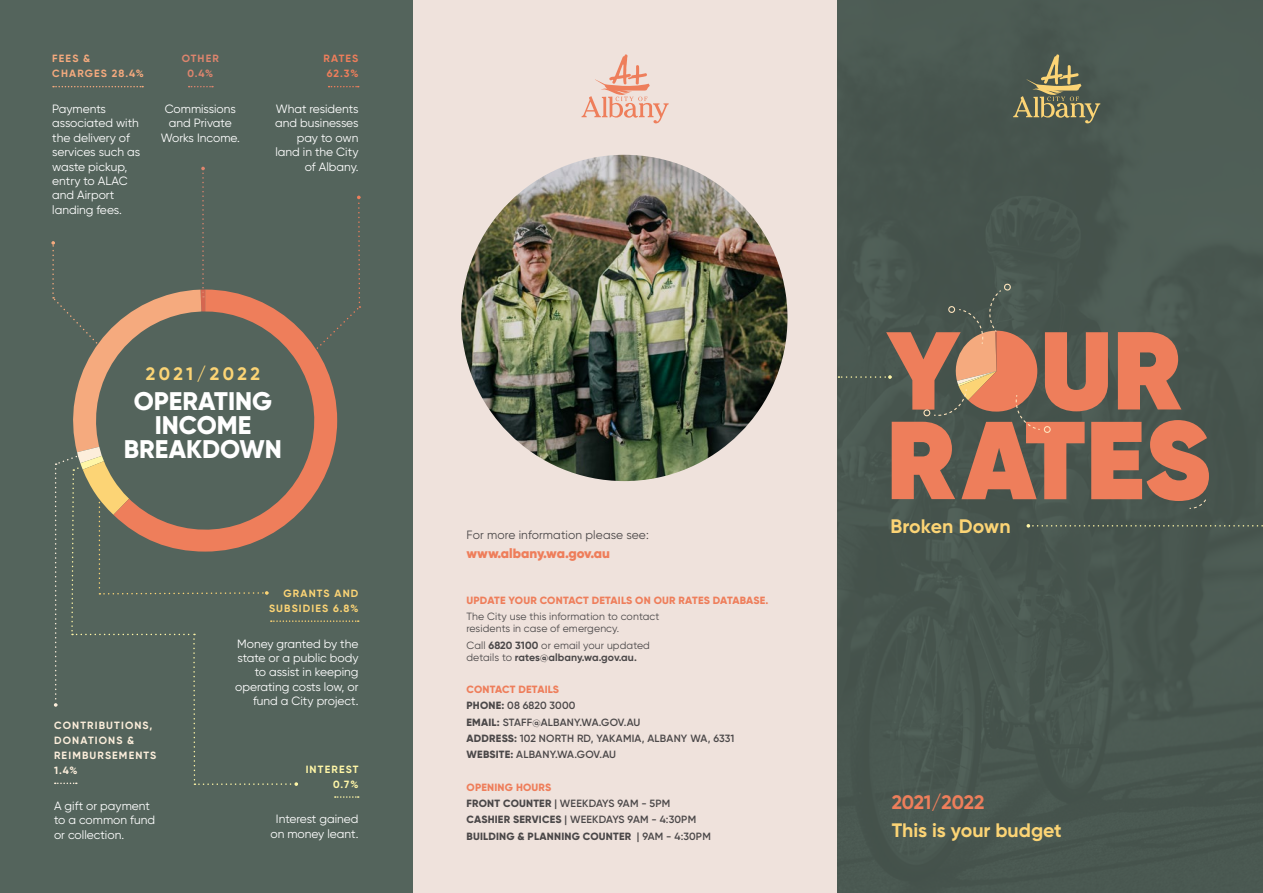
<style>
.page{position:relative;width:1263px;height:893px;background:#fff}
.page>*{position:absolute;margin:0;border:0;box-sizing:border-box;transform-origin:0 0}
.t1{font:800 25.5px/24px "Gilroy";color:#fff;text-align:center}
.t2{font:700 19.5px "Gilroy";color:#fcd475}
.t3{font:700 19.5px "Gilroy";letter-spacing:-.01em;color:#ee7e5b}
.t4{font:700 18px "Gilroy";letter-spacing:.185em;color:#fcd475}
.t5{font:900 13.5px "Gilroy";color:#ee7e5b}
.t6{font:12px/14.4px "Gilroy";color:#fff;text-align:right}
.t7{font:12px "Gilroy";letter-spacing:.01em;color:#4b4849}
.t8{font:10.5px/12px "Gilroy";letter-spacing:.01em;color:#4b4849}
.t9{font:600 10.5px/16.2px "Gilroy";letter-spacing:.02em;color:#4b4849}
.t10{font:800 10.5px/16.2px "Gilroy";letter-spacing:.02em;color:#4b4849}
.t11{font:800 10.5px "Gilroy";letter-spacing:.015em;color:#ee7e5b}
.t12{font:700 10.5px/15px "Gilroy";letter-spacing:.11em;color:#fceedb}
.t13{font:700 10.5px/15px "Gilroy";letter-spacing:.11em;color:#fcd475;text-align:right}
.t14{font:700 10.5px/15px "Gilroy";letter-spacing:.11em;color:#f5aa7e}
.t15{font:700 10.5px/15px "Gilroy";letter-spacing:.11em;color:#fff6a7;text-align:right}
.t16{font:700 10.5px/15px "Gilroy";letter-spacing:.11em;color:#ee7e5b;text-align:center}
.t17{font:700 10.5px/15px "Gilroy";letter-spacing:.11em;color:#de856e;text-align:center}
.s1{font-weight:700}
.s2{font-weight:800;color:#ee7e5b}
.s3{font-weight:800}
.s4{color:#ee7e5b}
.s5{font-weight:600}
</style>
<div class="page">
<div style="left:412px;top:0;width:426px;height:893px;background:#efe2dc"></div>
<div style="left:0;top:0;width:412px;height:893px;background:#54645c"></div>
<div style="left:838px;top:0;width:425px;height:893px;background:#495750"></div>
<svg style="left:581px;top:54px;width:88px;height:69px"></svg>
<img style="left:461px;top:155px;width:326px;height:326px;border-radius:163px">
<svg style="left:1013px;top:54px;width:87px;height:69px;background:#6a6e55"></svg>
<svg style="left:329px;top:86px;width:30px;height:1px"></svg>
<svg style="left:335px;top:796px;width:24px;height:2px"></svg>
<svg style="left:189px;top:86px;width:24px;height:1px"></svg>
<svg style="left:53px;top:86px;width:90px;height:1px"></svg>
<svg style="left:51px;top:167px;width:310px;height:619px"></svg>
<svg style="left:838px;top:283px;width:371px;height:226px;background:#876755"></svg>
<svg style="left:1026px;top:524px;width:237px;height:4px"></svg>
<p class="t14" style="left:52px;top:51px;width:93px">FEES &amp;<br>CHARGES 28.4%</p>
<p class="t6" style="left:52px;top:102px;width:89px;text-align:left">Payments associated with the delivery of services such as waste pickup, entry to ALAC and Airport landing fees.</p>
<p class="t17" style="left:182px;top:51px;width:39px">OTHER<br>0.4%</p>
<p class="t6" style="left:161px;top:102px;width:80px;text-align:center">Commissions and Private<br>Works Income.</p>
<p class="t16" style="left:323px;top:51px;width:36px">RATES<br>62.3%</p>
<p class="t6" style="left:275px;top:102px;width:85px">What residents and businesses pay to own land in the City of Albany.</p>
<h3 class="t4" style="left:146px;top:363px;width:116px">2021/2022</h3>
<h1 class="t1" style="left:124px;top:389px;width:160px">OPERATING<br>INCOME<br>BREAKDOWN</h1>
<p class="t12" style="left:54px;top:718px;width:104px">CONTRIBUTIONS,<br>DONATIONS &amp;<br>REIMBURSEMENTS<br>1.4%</p>
<p class="t6" style="left:54px;top:798px;width:103px;text-align:left">A gift or payment to a common fund or collection.</p>
<p class="t13" style="left:269px;top:586px;width:91px">GRANTS AND<br>SUBSIDIES 6.8%</p>
<p class="t6" style="left:235px;top:636px;width:125px">Money granted by the state or a public body to assist in keeping operating costs low, or fund a City project.</p>
<p class="t15" style="left:306px;top:761px;width:54px">INTEREST<br>0.7%</p>
<p class="t6" style="left:270px;top:812px;width:90px;text-align:center">Interest gained on money leant.</p>
<p class="t7" style="left:466px;top:528px;width:184px">For more information please see:</p>
<p class="t5" style="left:466px;top:545px;width:145px">www.albany.wa.gov.au</p>
<p class="t11" style="left:466px;top:594px;width:303px">UPDATE YOUR CONTACT DETAILS ON OUR RATES DATABASE.</p>
<p class="t8" style="left:466px;top:611px;width:194px">The City use this information to contact residents in case of emergency.</p>
<p class="t8" style="left:466px;top:639px;width:185px">Call <span class="s1">6820 3100</span> or email your updated details to <span class="s1">rates@albany.wa.gov.au.</span></p>
<p class="t9" style="left:466px;top:681px;width:269px"><span class="s2">CONTACT DETAILS<br></span><span class="s3">PHONE:</span> 08 6820 3000<br><span class="s3">EMAIL:</span> STAFF@ALBANY.WA.GOV.AU<br><span class="s3">ADDRESS:</span> 102 NORTH RD, YAKAMIA, ALBANY WA, 6331<br><span class="s3">WEBSITE:</span> ALBANY.WA.GOV.AU</p>
<p class="t10" style="left:466px;top:779px;width:246px"><span class="s4">OPENING HOURS<br></span>FRONT COUNTER <span class="s5">| WEEKDAYS 9AM - 5PM<br></span>CASHIER SERVICES <span class="s5">| WEEKDAYS 9AM - 4:30PM<br></span>BUILDING &amp; PLANNING COUNTER <span class="s5">| 9AM - 4:30PM</span></p>
<h2 class="t2" style="left:890px;top:514px;width:122px">Broken Down</h2>
<h2 class="t3" style="left:892px;top:790px;width:94px">2021/2022</h2>
<h2 class="t2" style="left:892px;top:818px;width:172px">This is your budget</h2>
</div>
